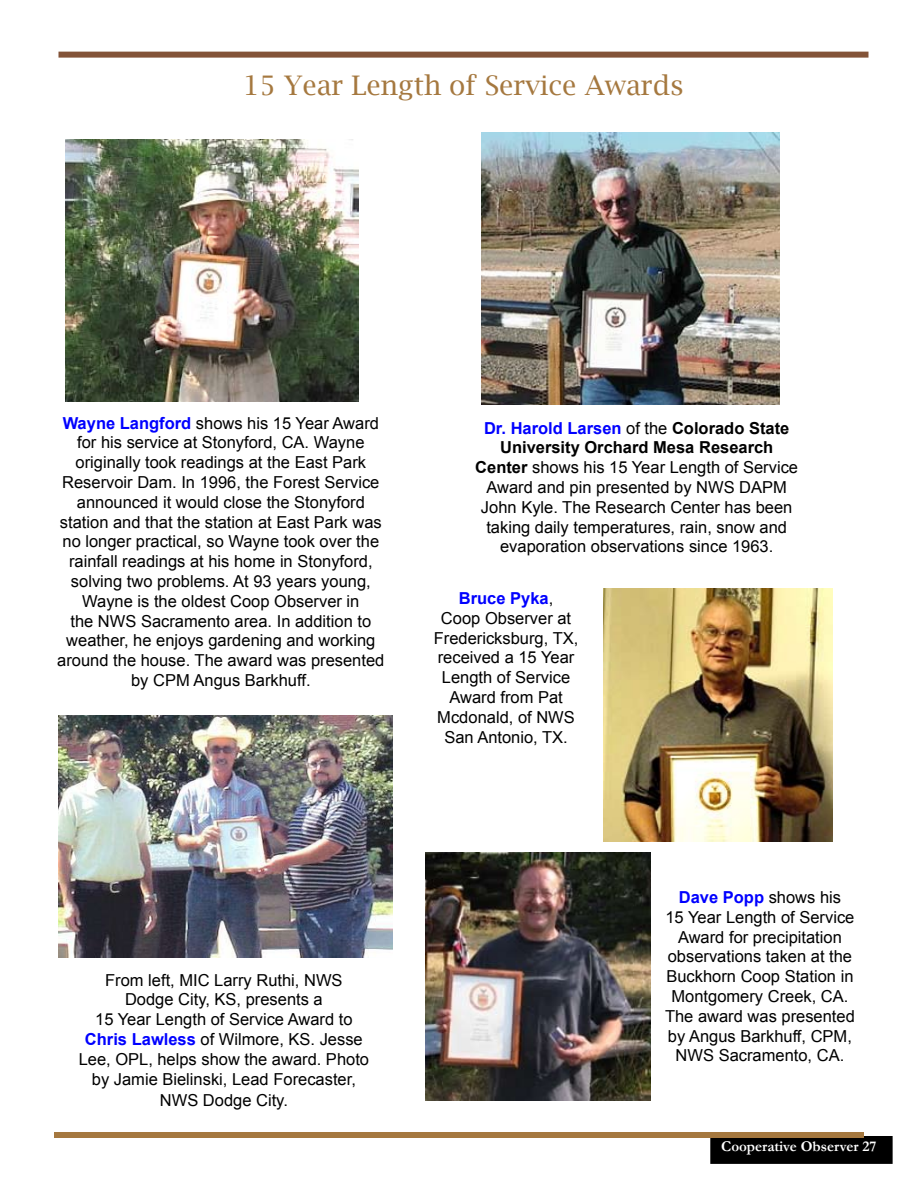
<style>
.page{position:relative;width:918px;height:1188px;background:#fff}
.page>*{position:absolute;margin:0;border:0;box-sizing:border-box;transform-origin:0 0}
.t1{font:27px "Lucida Bright";color:#a5783f}
.t2{font:16.5px/19.8px "Arial";color:#000;text-align:center}
.t3{font:700 15px "Garamond";color:#fff}
.s1{font-weight:700;color:#00f}
.s2{font-weight:700}
</style>
<div class="page">
<div style="left:711px;top:1137px;width:181px;height:26px;background:#000"></div>
<div style="left:710px;top:1136px;width:183px;height:28px;border:2px solid #000"></div>
<div style="left:54px;top:1132px;width:810px;height:6px;background:#a5783f"></div>
<div style="left:58px;top:52px;width:810px;height:6px;background:#835338"></div>
<img style="left:65px;top:140px;width:294px;height:262px">
<img style="left:482px;top:133px;width:298px;height:271px">
<img style="left:59px;top:716px;width:334px;height:242px">
<img style="left:425px;top:853px;width:225px;height:247px">
<img style="left:603px;top:588px;width:229px;height:254px">
<h1 class="t1" style="left:243px;top:70px;width:442px">15 Year Length of Service Awards</h1>
<p class="t2" style="left:57px;top:413px;width:329px"><span class="s1">Wayne Langford</span> shows his 15 Year Award for his service at Stonyford, CA. Wayne originally took readings at the East Park Reservoir Dam. In 1996, the Forest Service announced it would close the Stonyford station and that the station at East Park was no longer practical, so Wayne took over the rainfall readings at his home in Stonyford, solving two problems. At 93 years young, Wayne is the oldest Coop Observer in<br>the NWS Sacramento area. In addition to weather, he enjoys gardening and working around the house. The award was presented by CPM Angus Barkhuff.</p>
<p class="t2" style="left:475px;top:418px;width:324px"><span class="s1">Dr. Harold Larsen</span> of the <span class="s2">Colorado State University Orchard Mesa Research Center</span> shows his 15 Year Length of Service Award and pin presented by NWS DAPM John Kyle. The Research Center has been taking daily temperatures, rain, snow and evaporation observations since 1963.</p>
<p class="t2" style="left:434px;top:588px;width:146px"><span class="s1">Bruce Pyka</span>,<br>Coop Observer at<br>Fredericksburg, TX, received a 15 Year<br>Length of Service<br>Award from Pat<br>Mcdonald, of NWS<br>San Antonio, TX.</p>
<p class="t2" style="left:79px;top:970px;width:292px">From left, MIC Larry Ruthi, NWS<br>Dodge City, KS, presents a<br>15 Year Length of Service Award to <span class="s1">Chris Lawless</span> of Wilmore, KS. Jesse Lee, OPL, helps show the award. Photo by Jamie Bielinski, Lead Forecaster,</p>
<p class="t2" style="left:160px;top:1091px;width:130px">NWS Dodge City.</p>
<p class="t2" style="left:665px;top:887px;width:191px"><span class="s1">Dave Popp</span> shows his<br>15 Year Length of Service<br>Award for precipitation observations taken at the<br>Buckhorn Coop Station in<br>Montgomery Creek, CA.<br>The award was presented by Angus Barkhuff, CPM,<br>NWS Sacramento, CA.</p>
<p class="t3" style="left:721px;top:1136px;width:149px">Cooperative Observer 27</p>
</div>
